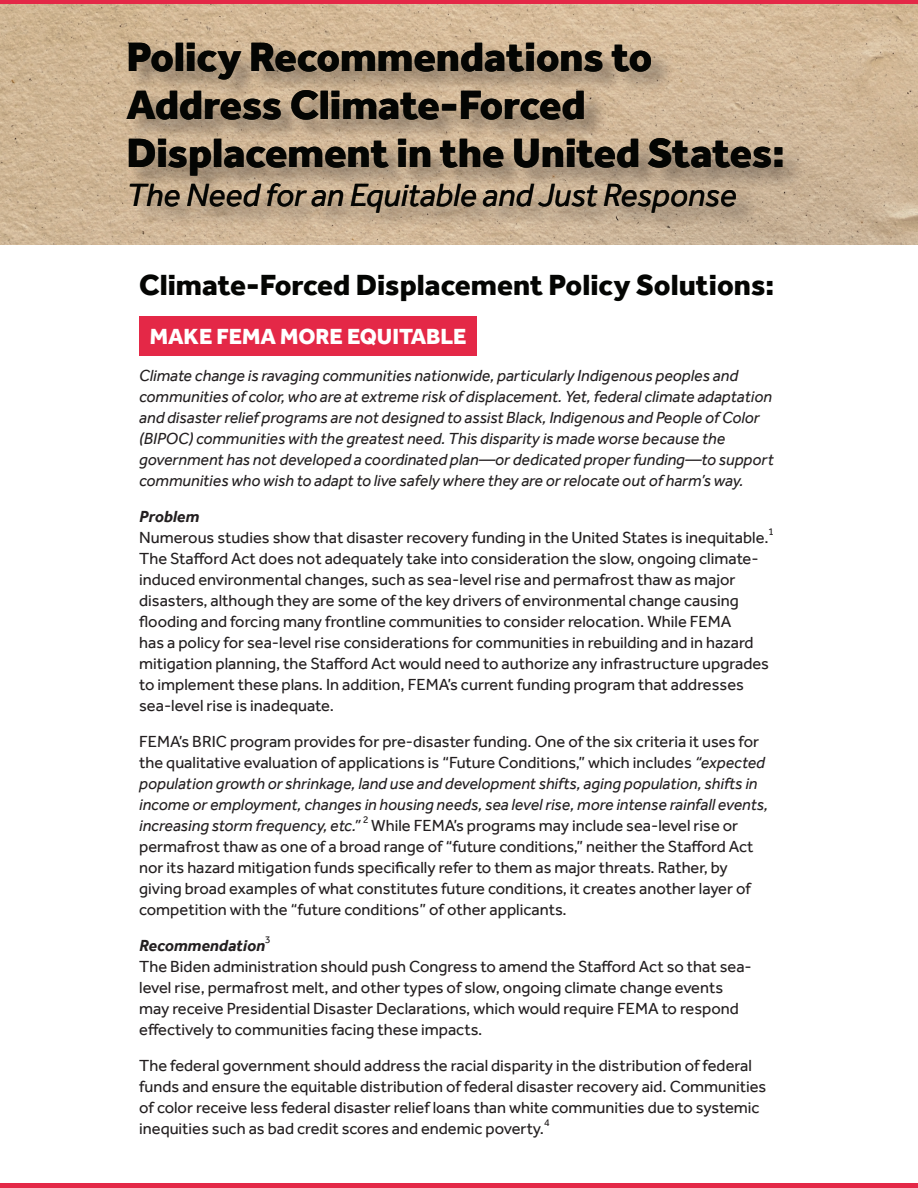
<style>
.page{position:relative;width:918px;height:1188px;background:#fff}
.page>*{position:absolute;margin:0;border:0;box-sizing:border-box;transform-origin:0 0}
.t1{font:800 42px/48px "Effra";color:#040503}
.t2{font:italic 33px "Effra";color:#040503}
.t3{font:800 30px "Effra";color:#040503}
.t4{font:800 22.5px "Effra";color:#fff}
.t5{font:16.5px/21px "Effra";color:#231f20}
.t6{font:italic 16.5px/21px "Effra";color:#231f20}
.t7{font:italic 700 16.5px "Effra";color:#231f20}
.t8{font:10.5px "Effra";color:#231f20}
.s1{font-style:normal}
</style>
<div class="page">
<div style="left:0;top:1183px;width:918px;height:5px;background:#e42847"></div>
<div style="left:0;top:0;width:918px;height:5px;background:#e42847"></div>
<div style="left:139px;top:316px;width:338px;height:40px;background:#e42847"></div>
<img style="left:0;top:5px;width:918px;height:239px">
<div style="left:128px;top:42px;width:678px;height:193px;background:#231f20;opacity:.45"></div>
<p class="t1" style="left:127px;top:33px;width:527px">Policy Recommendations to</p>
<p class="t1" style="left:127px;top:81px;width:660px">Address Climate-Forced<br>Displacement in the United States:</p>
<p class="t2" style="left:127px;top:175px;width:612px">The Need for an Equitable and Just Response</p>
<p class="t3" style="left:139px;top:267px;width:637px">Climate-Forced Displacement Policy Solutions:</p>
<p class="t4" style="left:150px;top:323px;width:318px">MAKE FEMA MORE EQUITABLE</p>
<p class="t6" style="left:139px;top:365px;width:636px">Climate change is ravaging communities nationwide, particularly Indigenous peoples and communities of color, who are at extreme risk of displacement. Yet, federal climate adaptation and disaster relief programs are not designed to assist Black, Indigenous and People of Color (BIPOC) communities with the greatest need. This disparity is made worse because the government has not developed a coordinated plan―or dedicated proper funding―to support communities who wish to adapt to live safely where they are or relocate out of harm’s way.</p>
<p class="t7" style="left:139px;top:507px;width:62px">Problem</p>
<p class="t5" style="left:139px;top:527px;width:631px">Numerous studies show that disaster recovery funding in the United States is inequitable.</p>
<p class="t8" style="left:769px;top:526px;width:6px">1</p>
<p class="t5" style="left:139px;top:548px;width:631px">The Stafford Act does not adequately take into consideration the slow, ongoing climate&shy;induced environmental changes, such as sea-level rise and permafrost thaw as major disasters, although they are some of the key drivers of environmental change causing flooding and forcing many frontline communities to consider relocation. While FEMA<br>has a policy for sea-level rise considerations for communities in rebuilding and in hazard mitigation planning, the Stafford Act would need to authorize any infrastructure upgrades to implement these plans. In addition, FEMA’s current funding program that addresses sea-level rise is inadequate.</p>
<p class="t6" style="left:139px;top:731px;width:631px"><span class="s1">FEMA’s BRIC program provides for pre-disaster funding. One of the six criteria it uses for the qualitative evaluation of applications is “Future Conditions,” which includes</span> “expected population growth or shrinkage, land use and development shifts, aging population, shifts in income or employment, changes in housing needs, sea level rise, more intense rainfall events, increasing storm frequency, etc.”</p>
<p class="t8" style="left:363px;top:814px;width:7px">2</p>
<p class="t5" style="left:139px;top:815px;width:616px;text-indent:232px">While FEMA’s programs may include sea-level rise or permafrost thaw as one of a broad range of “future conditions,” neither the Stafford Act nor its hazard mitigation funds specifically refer to them as major threats. Rather, by giving broad examples of what constitutes future conditions, it creates another layer of competition with the “future conditions” of other applicants.</p>
<p class="t7" style="left:139px;top:936px;width:127px">Recommendation</p>
<p class="t8" style="left:265px;top:934px;width:7px">3</p>
<p class="t5" style="left:139px;top:956px;width:614px">The Biden administration should push Congress to amend the Stafford Act so that sea&shy;level rise, permafrost melt, and other types of slow, ongoing climate change events may receive Presidential Disaster Declarations, which would require FEMA to respond effectively to communities facing these impacts.</p>
<p class="t5" style="left:139px;top:1055px;width:629px">The federal government should address the racial disparity in the distribution of federal funds and ensure the equitable distribution of federal disaster recovery aid. Communities of color receive less federal disaster relief loans than white communities due to systemic inequities such as bad credit scores and endemic poverty.</p>
<p class="t8" style="left:544px;top:1117px;width:7px">4</p>
</div>
